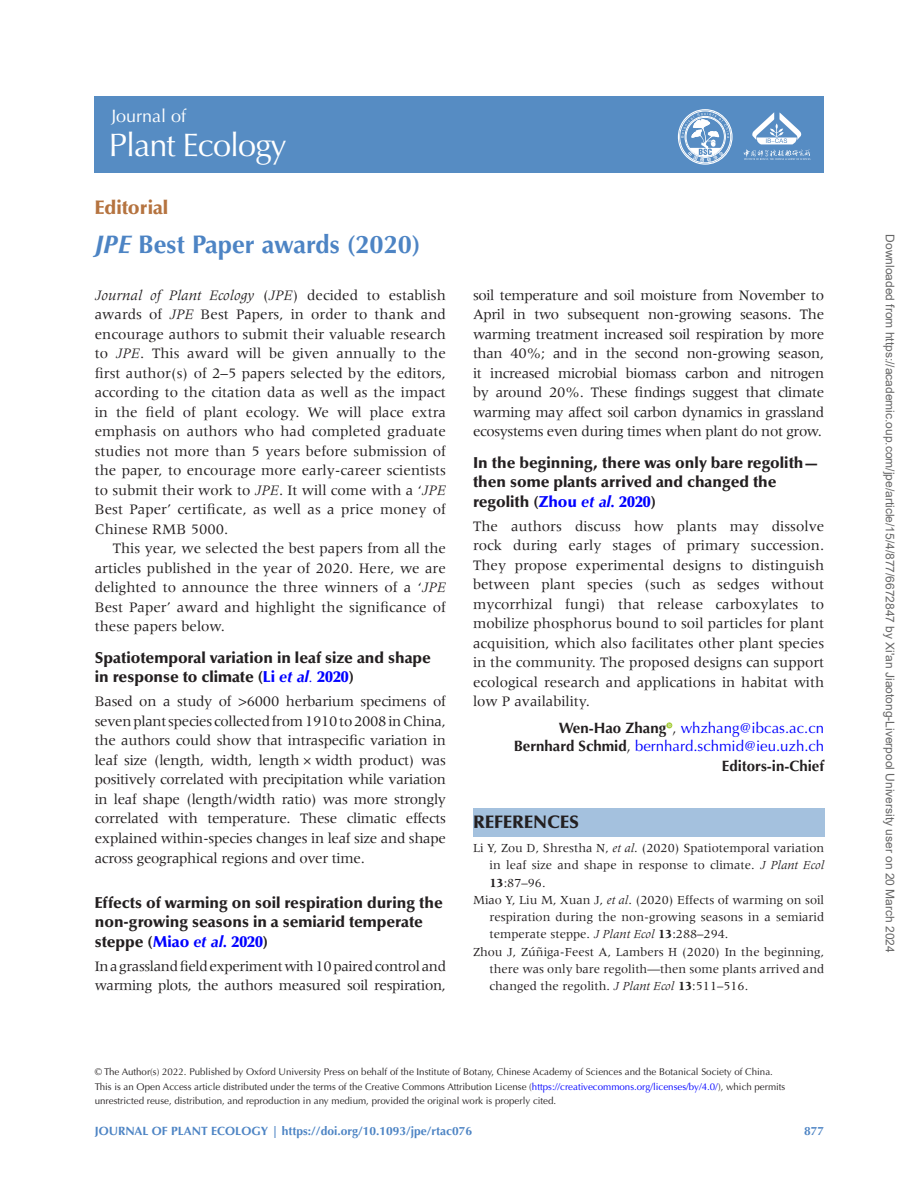
<style>
.page{position:relative;width:919px;height:1187px;background:#fff}
.page>*{position:absolute;margin:0;border:0;box-sizing:border-box;transform-origin:0 0}
.t1{font:32.4px "Optima LT Std";letter-spacing:-.03em;color:#fff}
.EDI_Article_Title{font:700 25.5px "Optima LT Std";color:#4d84c4}
.SectionTitle{font:900 19.5px "Optima LT Std";color:#b5733f}
.EDI_Authors_First_1{font:900 18px "Optima LT Std";color:#231f20}
.t2{font:18px "Optima LT Std";color:#fff}
.EDI_HeadB{font:900 15.75px/19.5px "Optima LT Std";color:#231f20}
.EDI_Text{font:15px/19.5px "Meridien LT Std";letter-spacing:-.025em;color:#231f20;text-align:justify}
.Text_First{font:15px/19.5px "Meridien LT Std";color:#231f20;text-align:justify}
.EDI_TextInd{font:15px/19.5px "Meridien LT Std";color:#231f20;text-align:justify}
.EDI_Authors_First_1-2{font:15px/18px "Optima LT Std";color:#00f;text-align:right}
.EDI_Authors_First_1-3{font:700 15px "Optima LT Std";color:#231f20}
.EDI_Authors_First_1-4{font:12.75px "Meridien LT Std";color:#231f20}
.EDI_Reference{font:12.75px/17.2px "Meridien LT Std";color:#231f20}
.t3{font:12px "Arial";color:#666}
.t4{font:700 12px "Optima LT Std";color:#4d84c4}
.CopyrightLine{font:9.75px/14.2px "Optima LT Std";color:#231f20}
.s1{font-style:italic}
.s2{color:#00f}
.s3{font-weight:700;font-style:italic;color:#00f}
.s4{font-weight:400;font-style:italic;color:#00f}
.s5{font-weight:700;color:#231f20}
.s6{color:#231f20}
.s7{font-weight:700}
</style>
<div class="page">
<div style="left:95px;top:96px;width:729px;height:77px;background:#568cc3"></div>
<svg style="left:677px;top:109px;width:55px;height:56px"></svg>
<svg style="left:743px;top:112px;width:67px;height:48px"></svg>
<div style="left:473px;top:808px;width:351px;height:28px;background:#a4c1de"></div>
<svg style="left:666px;top:722px;width:6px;height:6px"></svg>
<p class="t2" style="left:111px;top:105px;width:76px">Journal of</p>
<h1 class="t1" style="left:109px;top:126px;width:179px">Plant Ecology</h1>
<p class="SectionTitle" style="left:95px;top:196px;width:75px">Editorial</p>
<h1 class="EDI_Article_Title" style="left:95px;top:230px;width:327px"><span class="s1">JPE</span> Best Paper awards (2020)</h1>
<p class="Text_First" style="left:95px;top:285px;width:353px"><span class="s1">Journal of Plant Ecology</span> (<span class="s1">JPE</span>) decided to establish awards of <span class="s1">JPE</span> Best Papers, in order to thank and encourage authors to submit their valuable research to <span class="s1">JPE</span>. This award will be given annually to the first author(s) of 2–5 papers selected by the editors, according to the citation data as well as the impact in the field of plant ecology. We will place extra emphasis on authors who had completed graduate studies not more than 5 years before submission of the paper, to encourage more early-career scientists to submit their work to <span class="s1">JPE</span>. It will come with a ‘<span class="s1">JPE </span>Best Paper’ certificate, as well as a price money of Chinese RMB 5000.</p>
<p class="EDI_TextInd" style="left:95px;top:538px;width:353px;text-indent:18px">This year, we selected the best papers from all the articles published in the year of 2020. Here, we are delighted to announce the three winners of a ‘<span class="s1">JPE </span>Best Paper’ award and highlight the significance of these papers below.</p>
<h3 class="EDI_HeadB" style="left:95px;top:648px;width:338px">Spatiotemporal variation in leaf size and shape in response to climate (<span class="s2">Li</span> <span class="s3">et al</span><span class="s4">.</span> <span class="s2">2020</span>)</h3>
<p class="EDI_Text" style="left:95px;top:691px;width:353px">Based on a study of &gt;6000 herbarium specimens of seven plant species collected from 1910 to 2008 in China, the authors could show that intraspecific variation in leaf size (length, width, length × width product) was positively correlated with precipitation while variation in leaf shape (length/width ratio) was more strongly correlated with temperature. These climatic effects explained within-species changes in leaf size and shape across geographical regions and over time.</p>
<h3 class="EDI_HeadB" style="left:95px;top:892px;width:349px">Effects of warming on soil respiration during the non-growing seasons in a semiarid temperate steppe (<span class="s2">Miao</span> <span class="s3">et al.</span> <span class="s2">2020</span>)</h3>
<p class="EDI_Text" style="left:95px;top:955px;width:353px">In a grassland field experiment with 10 paired control and warming plots, the authors measured soil respiration,</p>
<p class="EDI_Text" style="left:473px;top:285px;width:353px">soil temperature and soil moisture from November to April in two subsequent non-growing seasons. The warming treatment increased soil respiration by more than 40%; and in the second non-growing season, it increased microbial biomass carbon and nitrogen by around 20%. These findings suggest that climate warming may affect soil carbon dynamics in grassland ecosystems even during times when plant do not grow.</p>
<h3 class="EDI_HeadB" style="left:473px;top:453px;width:348px">In the beginning, there was only bare regolith— then some plants arrived and changed the regolith (<span class="s2">Zhou</span> <span class="s3">et al.</span> <span class="s2">2020</span>)</h3>
<p class="EDI_Text" style="left:473px;top:516px;width:353px">The authors discuss how plants may dissolve rock during early stages of primary succession.<br>They propose experimental designs to distinguish between plant species (such as sedges without mycorrhizal fungi) that release carboxylates to mobilize phosphorus bound to soil particles for plant acquisition, which also facilitates other plant species in the community. The proposed designs can support ecological research and applications in habitat with low P availability.</p>
<p class="EDI_Authors_First_1-2" style="left:513px;top:719px;width:312px"><span class="s5">Wen-Hao Zhang</span> <span class="s6">,</span> whzhang@ibcas.ac.cn<br><span class="s5">Bernhard Schmid</span><span class="s6">,</span> bernhard.schmid@ieu.uzh.ch</p>
<p class="EDI_Authors_First_1-3" style="left:721px;top:757px;width:104px">Editors-in-Chief</p>
<p class="EDI_Authors_First_1" style="left:473px;top:811px;width:108px">REFERENCES</p>
<p class="EDI_Authors_First_1-4" style="left:473px;top:840px;width:353px">Li Y, Zou D, Shrestha N, <span class="s1">et al</span>. (2020) Spatiotemporal variation</p>
<p class="EDI_Authors_First_1-4" style="left:489px;top:858px;width:336px">in leaf size and shape in response to climate. <span class="s1">J Plant Ecol</span></p>
<p class="EDI_Authors_First_1-4" style="left:489px;top:875px;width:57px"><span class="s7">13</span>:87–96.</p>
<p class="EDI_Authors_First_1-4" style="left:473px;top:892px;width:352px">Miao Y, Liu M, Xuan J, <span class="s1">et al</span>. (2020) Effects of warming on soil</p>
<p class="EDI_Authors_First_1-4" style="left:489px;top:909px;width:336px">respiration during the non-growing seasons in a semiarid</p>
<p class="EDI_Authors_First_1-4" style="left:489px;top:927px;width:240px">temperate steppe. <span class="s1">J Plant Ecol</span> <span class="s7">13</span>:288–294.</p>
<p class="EDI_Authors_First_1-4" style="left:473px;top:944px;width:353px">Zhou J, Zúñiga-Feest A, Lambers H (2020) In the beginning,</p>
<p class="EDI_Reference" style="left:489px;top:959px;width:336px">there was only bare regolith—then some plants arrived and changed the regolith. <span class="s1">J Plant Ecol</span> <span class="s7">13</span>:511–516.</p>
<p class="CopyrightLine" style="left:95px;top:1064px;width:679px">© The Author(s) 2022. Published by Oxford University Press on behalf of the Institute of Botany, Chinese Academy of Sciences and the Botanical Society of China.</p>
<p class="CopyrightLine" style="left:95px;top:1079px;width:692px">This is an Open Access article distributed under the terms of the Creative Commons Attribution License (<span class="s2">https://creativecommons.org/licenses/by/4.0/</span>), which permits unrestricted reuse, distribution, and reproduction in any medium, provided the original work is properly cited.</p>
<p class="t4" style="left:95px;top:1123px;width:379px">JOURNAL OF PLANT ECOLOGY | https://doi.org/10.1093/jpe/rtac076</p>
<p class="t4" style="left:804px;top:1124px;width:22px">877</p>
<p class="t3" style="left:894px;top:234px;width:720px;rotate:90deg">Downloaded from https://academic.oup.com/jpe/article/15/4/877/6672847 by Xi'an Jiaotong-Liverpool University user on 20 March 2024</p>
</div>
